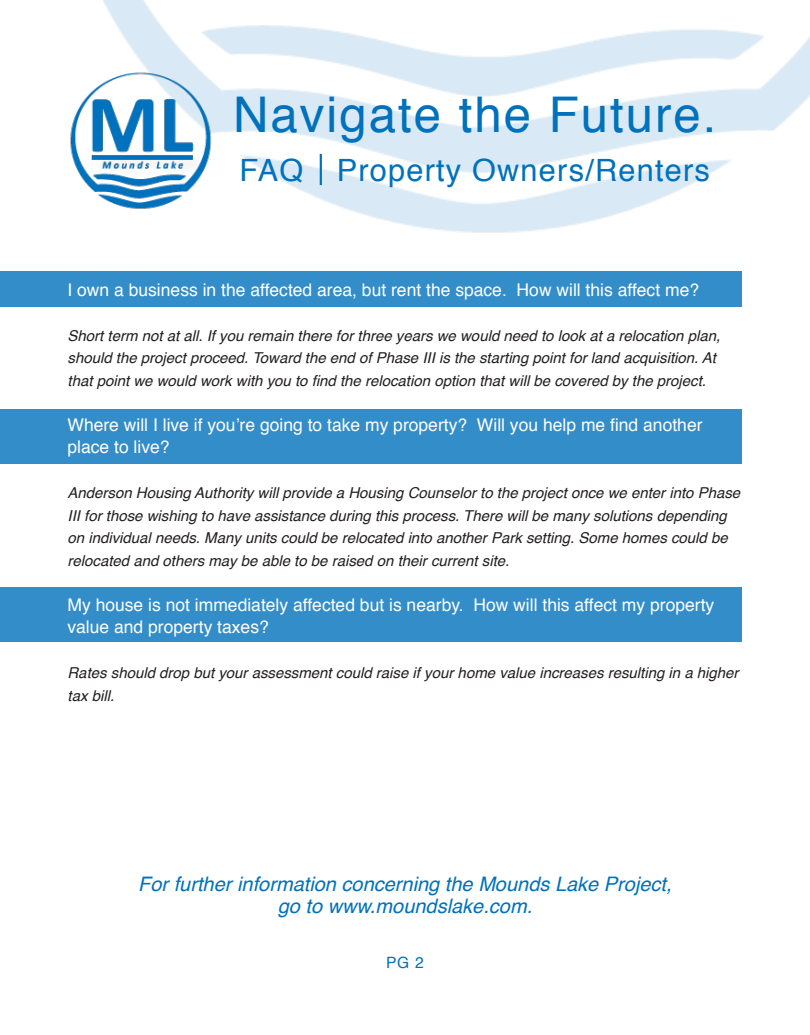
<style>
.page{position:relative;width:810px;height:1035px;background:#fff}
.page>*{position:absolute;margin:0;border:0;box-sizing:border-box;transform-origin:0 0}
.t1{font:49.25px "Helvetica";letter-spacing:.04em;color:#0071bc}
.t2{font:30.75px "Helvetica";letter-spacing:.04em;color:#0071bc}
.t3{font:italic 20px "Helvetica";color:#0071bc}
.t4{font:17.5px/22.5px "Helvetica";color:#fff}
.t5{font:15.62px "Helvetica";color:#0071bc}
.t6{font:italic 15px/22.5px "Helvetica";color:#231f20}
</style>
<div class="page">
<img style="left:103px;top:0;width:707px;height:233px">
<hr style="left:320px;top:154px;width:2px;height:31px;background:#0071bc">
<img style="left:70px;top:68px;width:143px;height:145px">
<div style="left:0;top:588px;width:742px;height:54px;background:#338dc9"></div>
<div style="left:0;top:410px;width:742px;height:54px;background:#338dc9"></div>
<div style="left:0;top:271px;width:742px;height:36px;background:#338dc9"></div>
<p class="t1" style="left:246px;top:75px;width:469px">Navigate the future.</p>
<p class="t2" style="left:244px;top:145px;width:472px">FAQ Property Owners/Renters</p>
<p class="t1" style="left:233px;top:77px;width:347px">Navigate the F</p>
<p class="t2" style="left:240px;top:147px;width:65px">FAQ</p>
<p class="t2" style="left:337px;top:147px;width:375px">Property Owners/Renters</p>
<p class="t4" style="left:68px;top:279px;width:633px">I own a business in the affected area, but rent the space. How will this affect me?</p>
<p class="t6" style="left:68px;top:324px;width:654px">Short term not at all. If you remain there for three years we would need to look at a relocation plan, should the project proceed. Toward the end of Phase III is the starting point for land acquisition. At that point we would work with you to find the relocation option that will be covered by the project.</p>
<p class="t4" style="left:68px;top:414px;width:637px">Where will I live if you’re going to take my property? Will you help me find another place to live?</p>
<p class="t6" style="left:68px;top:482px;width:674px">Anderson Housing Authority will provide a Housing Counselor to the project once we enter into Phase III for those wishing to have assistance during this process. There will be many solutions depending on individual needs. Many units could be relocated into another Park setting. Some homes could be relocated and others may be able to be raised on their current site.</p>
<p class="t4" style="left:68px;top:594px;width:648px">My house is not immediately affected but is nearby. How will this affect my property value and property taxes?</p>
<p class="t6" style="left:68px;top:662px;width:673px">Rates should drop but your assessment could raise if your home value increases resulting in a higher tax bill.</p>
<p class="t3" style="left:138px;top:868px;width:535px">For further information concerning the Mounds Lake Project,</p>
<p class="t3" style="left:278px;top:890px;width:256px">go to www.moundslake.com.</p>
<p class="t5" style="left:386px;top:950px;width:39px">PG 2</p>
</div>
